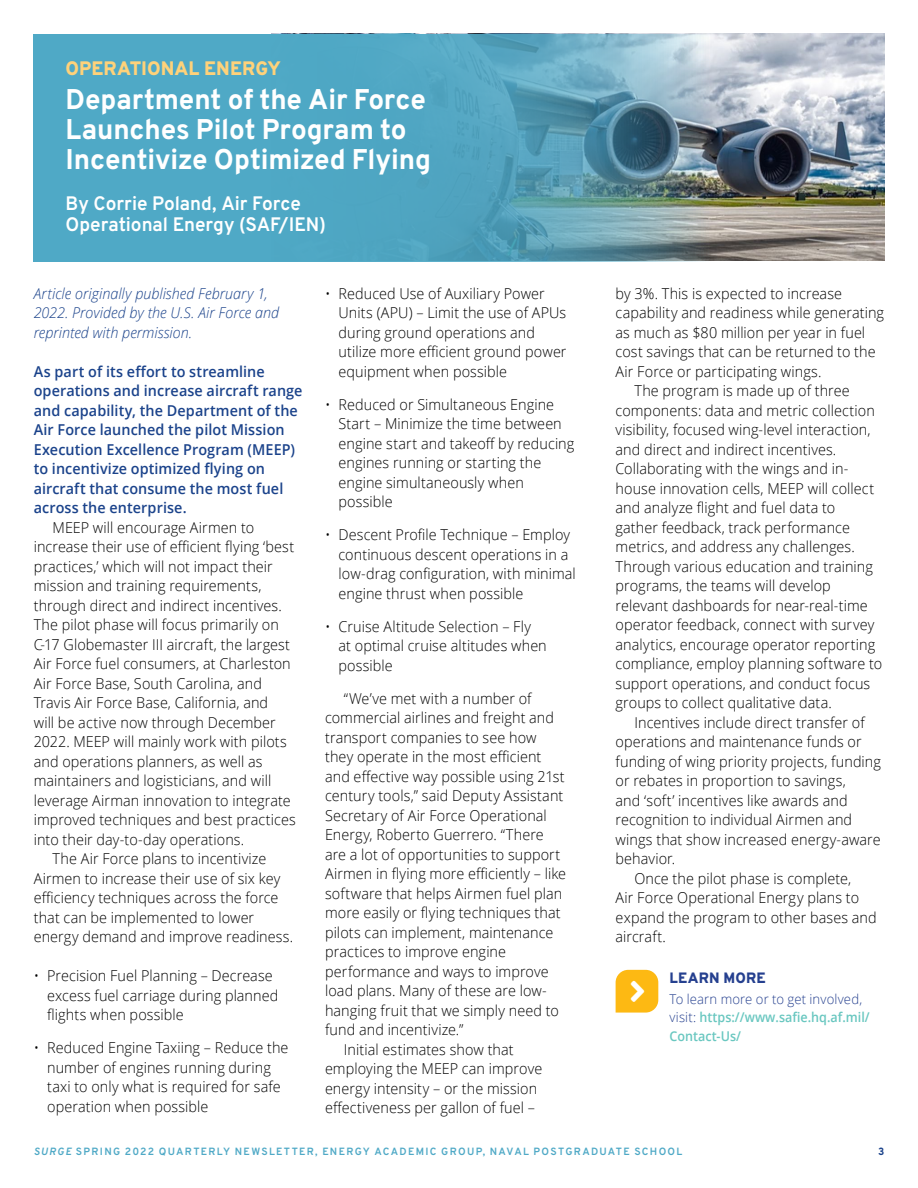
<style>
.page{position:relative;width:918px;height:1188px;background:#fff}
.page>*{position:absolute;margin:0;border:0;box-sizing:border-box;transform-origin:0 0}
.t1{font:800 28.5px/30px "Overpass";letter-spacing:-.005em;color:#fff}
.t2{font:700 19.5px/21px "Overpass";color:#fff}
.t3{font:800 19.5px "Overpass";letter-spacing:.005em;color:#ffd27a}
.t4{font:300 15px/19.5px "Open Sans";letter-spacing:.005em;color:#000;scale:.96 1}
.t5{font:600 15px/19.5px "Open Sans";letter-spacing:.005em;color:#1b438b;scale:.96 1}
.t6{font:italic 300 15px/19.5px "Open Sans";color:#1b438b;scale:.96 1}
.t7{font:800 15px "Overpass";letter-spacing:.015em;color:#25408f}
.t8{font:300 13.5px/18px "Open Sans";letter-spacing:.01em;color:#25408f}
.t9{font:600 13.5px "Open Sans";color:#69c7c0;scale:.93 1}
.t10{font:700 10.5px "Overpass";letter-spacing:.125em;color:#4fa9c6}
.t11{font:800 10.5px "Overpass";color:#1b438b}
.s1{font-weight:600;color:#69c7c0}
.s2{font-style:italic}
</style>
<div class="page">
<img style="left:714px;top:34px;width:170px;height:227px">
<svg style="left:34px;top:34px;width:680px;height:227px;background:#58a4bc"></svg>
<svg style="left:616px;top:970px;width:42px;height:43px;background:#fdbd21"></svg>
<h2 class="t3" style="left:66px;top:55px;width:217px">OPERATIONAL ENERGY</h2>
<h1 class="t1" style="left:66px;top:84px;width:367px">Department of the Air Force<br>Launches Pilot Program to<br>Incentivize Optimized Flying</h1>
<h2 class="t2" style="left:66px;top:193px;width:262px">By Corrie Poland, Air Force<br>Operational Energy (SAF/IEN)</h2>
<p class="t6" style="left:34px;top:283px;width:257px">Article originally published February 1,<br>2022. Provided by the U.S. Air Force and reprinted with permission.</p>
<p class="t5" style="left:34px;top:361px;width:281px">As part of its effort to streamline operations and increase aircraft range and capability, the Department of the Air Force launched the pilot Mission Execution Excellence Program (MEEP) to incentivize optimized flying on aircraft that consume the most fuel across the enterprise.</p>
<p class="t4" style="left:53px;top:517px;width:211px">MEEP will encourage Airmen to</p>
<p class="t4" style="left:34px;top:537px;width:273px">increase their use of efficient flying ‘best</p>
<p class="t4" style="left:34px;top:556px;width:250px">practices,’ which will not impact their</p>
<p class="t4" style="left:34px;top:576px;width:239px">mission and training requirements,</p>
<p class="t4" style="left:34px;top:595px;width:260px">through direct and indirect incentives.</p>
<p class="t4" style="left:34px;top:615px;width:257px">The pilot phase will focus primarily on</p>
<p class="t4" style="left:34px;top:634px;width:269px">C-17 Globemaster III aircraft, the largest</p>
<p class="t4" style="left:34px;top:654px;width:269px">Air Force fuel consumers, at Charleston</p>
<p class="t4" style="left:34px;top:673px;width:239px">Air Force Base, South Carolina, and</p>
<p class="t4" style="left:34px;top:693px;width:246px">Travis Air Force Base, California, and</p>
<p class="t4" style="left:34px;top:712px;width:254px">will be active now through December</p>
<p class="t4" style="left:34px;top:732px;width:265px">2022. MEEP will mainly work with pilots</p>
<p class="t4" style="left:34px;top:751px;width:240px">and operations planners, as well as</p>
<p class="t4" style="left:34px;top:771px;width:249px">maintainers and logisticians, and will</p>
<p class="t4" style="left:34px;top:790px;width:269px">leverage Airman innovation to integrate</p>
<p class="t4" style="left:34px;top:810px;width:274px">improved techniques and best practices</p>
<p class="t4" style="left:34px;top:829px;width:221px">into their day-to-day operations.</p>
<p class="t4" style="left:53px;top:849px;width:224px">The Air Force plans to incentivize</p>
<p class="t4" style="left:34px;top:868px;width:258px">Airmen to increase their use of six key</p>
<p class="t4" style="left:34px;top:888px;width:257px">efficiency techniques across the force</p>
<p class="t4" style="left:34px;top:907px;width:231px">that can be implemented to lower</p>
<p class="t4" style="left:34px;top:927px;width:272px">energy demand and improve readiness.</p>
<p class="t4" style="left:47px;top:966px;width:242px;text-indent:-13px">• Precision Fuel Planning – Decrease excess fuel carriage during planned flights when possible</p>
<p class="t4" style="left:47px;top:1038px;width:253px;text-indent:-13px">• Reduced Engine Taxiing – Reduce the number of engines running during taxi to only what is required for safe operation when possible</p>
<p class="t4" style="left:339px;top:283px;width:239px;text-indent:-13px">• Reduced Use of Auxiliary Power<br>Units (APU) – Limit the use of APUs during ground operations and utilize more efficient ground power equipment when possible</p>
<p class="t4" style="left:339px;top:394px;width:247px;text-indent:-13px">• Reduced or Simultaneous Engine<br>Start – Minimize the time between engine start and takeoff by reducing engines running or starting the engine simultaneously when possible</p>
<p class="t4" style="left:339px;top:525px;width:249px;text-indent:-13px">• Descent Profile Technique – Employ continuous descent operations in a low-drag configuration, with minimal engine thrust when possible</p>
<p class="t4" style="left:339px;top:616px;width:218px;text-indent:-13px">• Cruise Altitude Selection – Fly at optimal cruise altitudes when possible</p>
<p class="t4" style="left:344px;top:688px;width:197px">“We’ve met with a number of</p>
<p class="t4" style="left:325px;top:708px;width:240px">commercial airlines and freight and</p>
<p class="t4" style="left:325px;top:727px;width:222px">transport companies to see how</p>
<p class="t4" style="left:325px;top:747px;width:227px">they operate in the most efficient</p>
<p class="t4" style="left:325px;top:766px;width:251px">and effective way possible using 21st</p>
<p class="t4" style="left:325px;top:786px;width:250px">century tools,” said Deputy Assistant</p>
<p class="t4" style="left:325px;top:805px;width:233px">Secretary of Air Force Operational</p>
<p class="t4" style="left:325px;top:825px;width:229px">Energy, Roberto Guerrero. “There</p>
<p class="t4" style="left:325px;top:844px;width:247px">are a lot of opportunities to support</p>
<p class="t4" style="left:325px;top:864px;width:253px">Airmen in flying more efficiently – like</p>
<p class="t4" style="left:325px;top:883px;width:249px">software that helps Airmen fuel plan</p>
<p class="t4" style="left:325px;top:903px;width:247px">more easily or flying techniques that</p>
<p class="t4" style="left:325px;top:922px;width:239px">pilots can implement, maintenance</p>
<p class="t4" style="left:325px;top:942px;width:190px">practices to improve engine</p>
<p class="t4" style="left:325px;top:961px;width:234px">performance and ways to improve</p>
<p class="t4" style="left:325px;top:981px;width:233px">load plans. Many of these are low-</p>
<p class="t4" style="left:325px;top:1000px;width:245px">hanging fruit that we simply need to</p>
<p class="t4" style="left:325px;top:1020px;width:146px">fund and incentivize.”</p>
<p class="t4" style="left:344px;top:1039px;width:178px">Initial estimates show that</p>
<p class="t4" style="left:325px;top:1059px;width:228px">employing the MEEP can improve</p>
<p class="t4" style="left:325px;top:1078px;width:223px">energy intensity – or the mission</p>
<p class="t4" style="left:325px;top:1098px;width:220px">effectiveness per gallon of fuel –</p>
<p class="t4" style="left:616px;top:283px;width:237px">by 3%. This is expected to increase</p>
<p class="t4" style="left:616px;top:303px;width:281px">capability and readiness while generating</p>
<p class="t4" style="left:616px;top:322px;width:262px">as much as $80 million per year in fuel</p>
<p class="t4" style="left:616px;top:342px;width:272px">cost savings that can be returned to the</p>
<p class="t4" style="left:616px;top:361px;width:216px">Air Force or participating wings.</p>
<p class="t4" style="left:634px;top:381px;width:226px">The program is made up of three</p>
<p class="t4" style="left:616px;top:400px;width:272px">components: data and metric collection</p>
<p class="t4" style="left:616px;top:420px;width:267px">visibility, focused wing-level interaction,</p>
<p class="t4" style="left:616px;top:439px;width:231px">and direct and indirect incentives.</p>
<p class="t4" style="left:616px;top:459px;width:244px">Collaborating with the wings and in-</p>
<p class="t4" style="left:616px;top:478px;width:271px">house innovation cells, MEEP will collect</p>
<p class="t4" style="left:616px;top:498px;width:230px">and analyze flight and fuel data to</p>
<p class="t4" style="left:616px;top:517px;width:246px">gather feedback, track performance</p>
<p class="t4" style="left:616px;top:537px;width:251px">metrics, and address any challenges.</p>
<p class="t4" style="left:616px;top:556px;width:270px">Through various education and training</p>
<p class="t4" style="left:616px;top:576px;width:226px">programs, the teams will develop</p>
<p class="t4" style="left:616px;top:595px;width:264px">relevant dashboards for near-real-time</p>
<p class="t4" style="left:616px;top:615px;width:271px">operator feedback, connect with survey</p>
<p class="t4" style="left:616px;top:634px;width:272px">analytics, encourage operator reporting</p>
<p class="t4" style="left:616px;top:654px;width:279px">compliance, employ planning software to</p>
<p class="t4" style="left:616px;top:673px;width:267px">support operations, and conduct focus</p>
<p class="t4" style="left:616px;top:693px;width:227px">groups to collect qualitative data.</p>
<p class="t4" style="left:634px;top:712px;width:241px">Incentives include direct transfer of</p>
<p class="t4" style="left:616px;top:732px;width:258px">operations and maintenance funds or</p>
<p class="t4" style="left:616px;top:751px;width:278px">funding of wing priority projects, funding</p>
<p class="t4" style="left:616px;top:771px;width:241px">or rebates in proportion to savings,</p>
<p class="t4" style="left:616px;top:790px;width:243px">and ‘soft’ incentives like awards and</p>
<p class="t4" style="left:616px;top:810px;width:248px">recognition to individual Airmen and</p>
<p class="t4" style="left:616px;top:829px;width:278px">wings that show increased energy-aware</p>
<p class="t4" style="left:616px;top:849px;width:64px">behavior.</p>
<p class="t4" style="left:634px;top:868px;width:227px">Once the pilot phase is complete,</p>
<p class="t4" style="left:616px;top:888px;width:255px">Air Force Operational Energy plans to</p>
<p class="t4" style="left:616px;top:907px;width:273px">expand the program to other bases and</p>
<p class="t4" style="left:616px;top:927px;width:54px">aircraft.</p>
<p class="t7" style="left:670px;top:967px;width:98px">LEARN MORE</p>
<p class="t8" style="left:670px;top:990px;width:202px">To learn more or to get involved, visit: <span class="s1">https://www.safie.hq.af.mil/</span></p>
<p class="t9" style="left:670px;top:1027px;width:78px">Contact-Us/</p>
<p class="t10" style="left:34px;top:1144px;width:650px"><span class="s2">SURGE</span> SPRING 2022 QUARTERLY NEWSLETTER, ENERGY ACADEMIC GROUP, NAVAL POSTGRADUATE SCHOOL</p>
<p class="t11" style="left:878px;top:1144px;width:8px">3</p>
</div>
